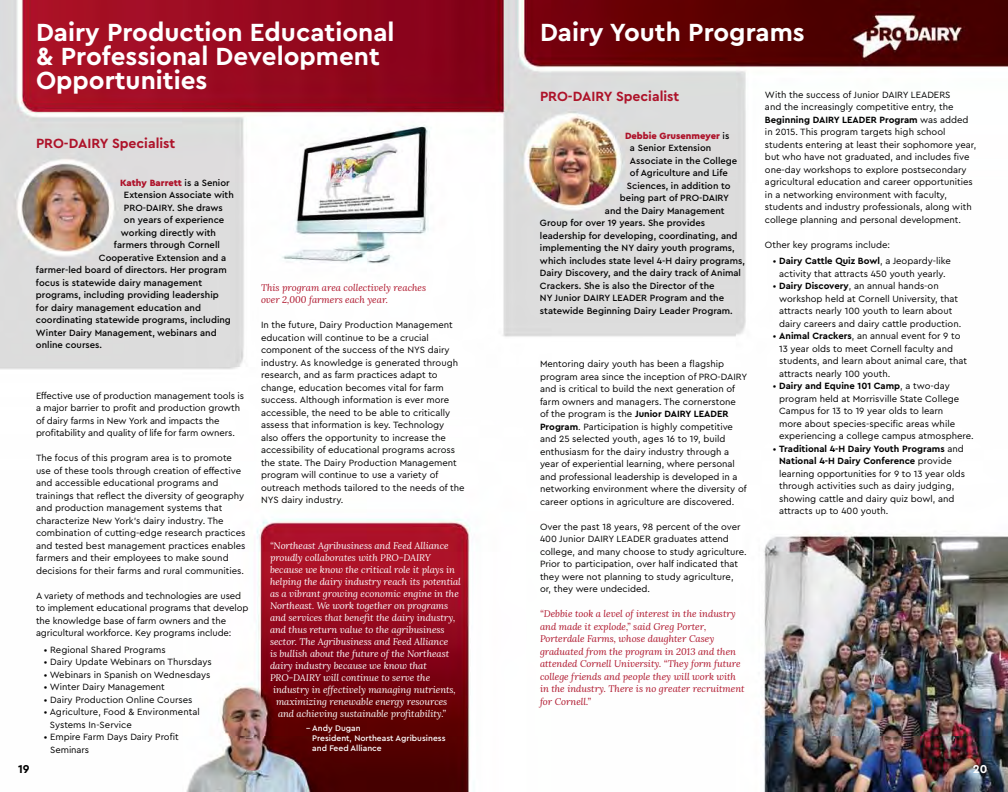
<style>
.page{position:relative;width:1008px;height:792px;background:#fff}
.page>*{position:absolute;margin:0;border:0;box-sizing:border-box;transform-origin:0 0}
.t1{font:700 26px/24px "Cera PRO";color:#fff}
.t2{font:700 14px "Cera PRO";color:#ae132a}
.t3{font:700 12px "Cera PRO";color:#000}
.t4{font:700 12px "Cera PRO";color:#fff}
.t5{font:9.5px/12.5px "Cera PRO";color:#000}
.t6{font:500 9.5px "Cera PRO";color:#000}
.t7{font:italic 9.5px "Lora";letter-spacing:-.005em;color:#fff}
.t8{font:italic 9.5px/12.5px "Lora";color:#ae132a}
.t9{font:900 9.5px "Cera PRO";color:#ae132a}
.t10{font:500 8.5px/10px "Cera PRO";color:#fff}
.s1{font-weight:500;color:#000}
.s2{font-weight:700}
</style>
<div class="page">
<img style="left:0;top:0;width:1008px;height:792px">
<h1 class="t1" style="left:36px;top:19px;width:360px">Dairy Production Educational &amp; Professional Development<br>Opportunities</h1>
<h2 class="t2" style="left:36px;top:134px;width:141px">PRO-DAIRY Specialist</h2>
<p class="t9" style="left:120px;top:176px;width:111px">Kathy Barrett <span class="s1">is a Senior</span></p>
<p class="t6" style="left:124px;top:189px;width:111px">Extension Associate with</p>
<p class="t6" style="left:124px;top:201px;width:100px">PRO-DAIRY. She draws</p>
<p class="t6" style="left:124px;top:214px;width:102px">on years of experience</p>
<p class="t6" style="left:121px;top:226px;width:97px">working directly with</p>
<p class="t6" style="left:114px;top:239px;width:107px">farmers through Cornell</p>
<p class="t6" style="left:99px;top:251px;width:129px">Cooperative Extension and a</p>
<p class="t6" style="left:36px;top:264px;width:192px">farmer-led board of directors. Her program</p>
<p class="t6" style="left:36px;top:276px;width:168px">focus is statewide dairy management</p>
<p class="t6" style="left:36px;top:289px;width:184px">programs, including providing leadership</p>
<p class="t6" style="left:36px;top:301px;width:167px">for dairy management education and</p>
<p class="t6" style="left:36px;top:314px;width:196px">coordinating statewide programs, including</p>
<p class="t6" style="left:36px;top:326px;width:182px">Winter Dairy Management, webinars and</p>
<p class="t6" style="left:36px;top:339px;width:68px">online courses.</p>
<p class="t5" style="left:36px;top:389px;width:210px">Effective use of production management tools is a major barrier to profit and production growth of dairy farms in New York and impacts the profitability and quality of life for farm owners.</p>
<p class="t5" style="left:36px;top:451px;width:211px">The focus of this program area is to promote use of these tools through creation of effective and accessible educational programs and trainings that reflect the diversity of geography and production management systems that characterize New York’s dairy industry. The combination of cutting-edge research practices and tested best management practices enables farmers and their employees to make sound decisions for their farms and rural communities.</p>
<p class="t5" style="left:36px;top:589px;width:214px">A variety of methods and technologies are used to implement educational programs that develop the knowledge base of farm owners and the agricultural workforce. Key programs include:</p>
<p class="t5" style="left:44px;top:643px;width:123px">• Regional Shared Programs</p>
<p class="t5" style="left:44px;top:655px;width:169px">• Dairy Update Webinars on Thursdays</p>
<p class="t5" style="left:44px;top:668px;width:168px">• Webinars in Spanish on Wednesdays</p>
<p class="t5" style="left:44px;top:680px;width:122px">• Winter Dairy Management</p>
<p class="t5" style="left:44px;top:693px;width:150px">• Dairy Production Online Courses</p>
<p class="t5" style="left:50px;top:705px;width:151px;text-indent:-6px">• Agriculture, Food &amp; Environmental<br>Systems In-Service</p>
<p class="t5" style="left:50px;top:730px;width:130px;text-indent:-6px">• Empire Farm Days Dairy Profit<br>Seminars</p>
<p class="t8" style="left:261px;top:281px;width:167px">This program area collectively reaches over 2,000 farmers each year.</p>
<p class="t5" style="left:261px;top:318px;width:205px">In the future, Dairy Production Management education will continue to be a crucial component of the success of the NYS dairy industry. As knowledge is generated through research, and as farm practices adapt to change, education becomes vital for farm success. Although information is ever more accessible, the need to be able to critically assess that information is key. Technology<br>also offers the opportunity to increase the accessibility of educational programs across the state. The Dairy Production Management program will continue to use a variety of outreach methods tailored to the needs of the NYS dairy industry.</p>
<p class="t7" style="left:270px;top:539px;width:180px">“Northeast Agribusiness and Feed Alliance</p>
<p class="t7" style="left:270px;top:551px;width:163px">proudly collaborates with PRO-DAIRY</p>
<p class="t7" style="left:270px;top:563px;width:187px">because we know the critical role it plays in</p>
<p class="t7" style="left:270px;top:575px;width:192px">helping the dairy industry reach its potential</p>
<p class="t7" style="left:270px;top:587px;width:190px">as a vibrant growing economic engine in the</p>
<p class="t7" style="left:270px;top:599px;width:180px">Northeast. We work together on programs</p>
<p class="t7" style="left:270px;top:611px;width:187px">and services that benefit the dairy industry,</p>
<p class="t7" style="left:270px;top:623px;width:176px">and thus return value to the agribusiness</p>
<p class="t7" style="left:270px;top:635px;width:180px">sector. The Agribusiness and Feed Alliance</p>
<p class="t7" style="left:270px;top:647px;width:181px">is bullish about the future of the Northeast</p>
<p class="t7" style="left:270px;top:659px;width:158px">dairy industry because we know that</p>
<p class="t7" style="left:270px;top:671px;width:162px">PRO-DAIRY will continue to serve the</p>
<p class="t7" style="left:273px;top:683px;width:184px">industry in effectively managing nutrients,</p>
<p class="t7" style="left:276px;top:695px;width:173px">maximizing renewable energy resources</p>
<p class="t7" style="left:278px;top:707px;width:170px">and achieving sustainable profitability.”</p>
<p class="t10" style="left:312px;top:723px;width:135px;text-indent:-6px">- Andy Dugan<br>President, Northeast Agribusiness and Feed Alliance</p>
<h1 class="t1" style="left:540px;top:19px;width:266px">Dairy Youth Programs</h1>
<h2 class="t2" style="left:540px;top:87px;width:141px">PRO-DAIRY Specialist</h2>
<p class="t9" style="left:625px;top:129px;width:106px">Debbie Grusenmeyer <span class="s1">is</span></p>
<p class="t6" style="left:630px;top:142px;width:83px">a Senior Extension</p>
<p class="t6" style="left:630px;top:154px;width:109px">Associate in the College</p>
<p class="t6" style="left:630px;top:167px;width:99px">of Agriculture and Life</p>
<p class="t6" style="left:627px;top:179px;width:105px">Sciences, in addition to</p>
<p class="t6" style="left:620px;top:192px;width:111px">being part of PRO-DAIRY</p>
<p class="t6" style="left:605px;top:204px;width:121px">and the Dairy Management</p>
<p class="t6" style="left:540px;top:217px;width:167px">Group for over 19 years. She provides</p>
<p class="t6" style="left:540px;top:229px;width:199px">leadership for developing, coordinating, and</p>
<p class="t6" style="left:540px;top:242px;width:196px">implementing the NY dairy youth programs,</p>
<p class="t6" style="left:540px;top:254px;width:207px">which includes state level 4-H dairy programs,</p>
<p class="t6" style="left:540px;top:267px;width:203px">Dairy Discovery, and the dairy track of Animal</p>
<p class="t6" style="left:540px;top:279px;width:176px">Crackers. She is also the Director of the</p>
<p class="t6" style="left:540px;top:292px;width:186px">NY Junior DAIRY LEADER Program and the</p>
<p class="t6" style="left:540px;top:304px;width:194px">statewide Beginning Dairy Leader Program.</p>
<p class="t5" style="left:540px;top:357px;width:209px">Mentoring dairy youth has been a flagship program area since the inception of PRO-DAIRY and is critical to build the next generation of farm owners and managers. The cornerstone<br>of the program is the <span class="s2">Junior DAIRY LEADER Program</span>. Participation is highly competitive and 25 selected youth, ages 16 to 19, build enthusiasm for the dairy industry through a year of experiential learning, where personal and professional leadership is developed in a networking environment where the diversity of career options in agriculture are discovered.</p>
<p class="t5" style="left:540px;top:520px;width:208px">Over the past 18 years, 98 percent of the over 400 Junior DAIRY LEADER graduates attend college, and many choose to study agriculture.<br>Prior to participation, over half indicated that they were not planning to study agriculture, or, they were undecided.</p>
<p class="t8" style="left:540px;top:608px;width:206px">“Debbie took a level of interest in the industry and made it explode,” said Greg Porter, Porterdale Farms, whose daughter Casey graduated from the program in 2013 and then attended Cornell University. “They form future college friends and people they will work with in the industry. There is no greater recruitment for Cornell.”</p>
<p class="t5" style="left:765px;top:88px;width:213px">With the success of Junior DAIRY LEADERS<br>and the increasingly competitive entry, the <span class="s2">Beginning DAIRY LEADER Program</span> was added in 2015. This program targets high school students entering at least their sophomore year, but who have not graduated, and includes five one-day workshops to explore postsecondary agricultural education and career opportunities in a networking environment with faculty, students and industry professionals, along with college planning and personal development.</p>
<p class="t5" style="left:765px;top:238px;width:127px">Other key programs include:</p>
<p class="t5" style="left:773px;top:254px;width:179px;text-align:center">• <span class="s2">Dairy Cattle Quiz Bowl</span>, a Jeopardy-like activity that attracts 450 youth yearly.</p>
<p class="t5" style="left:779px;top:279px;width:184px;text-indent:-6px">• <span class="s2">Dairy Discovery</span>, an annual hands-on workshop held at Cornell University, that attracts nearly 100 youth to learn about dairy careers and dairy cattle production.</p>
<p class="t5" style="left:779px;top:329px;width:189px;text-indent:-6px">• <span class="s2">Animal Crackers</span>, an annual event for 9 to 13 year olds to meet Cornell faculty and students, and learn about animal care, that attracts nearly 100 youth.</p>
<p class="t5" style="left:779px;top:379px;width:196px;text-indent:-6px">• <span class="s2">Dairy and Equine 101 Camp</span>, a two-day program held at Morrisville State College Campus for 13 to 19 year olds to learn<br>more about species-specific areas while experiencing a college campus atmosphere.</p>
<p class="t5" style="left:779px;top:442px;width:188px;text-indent:-6px">• <span class="s2">Traditional 4-H Dairy Youth Programs</span> and <span class="s2">National 4-H Dairy Conference</span> provide learning opportunities for 9 to 13 year olds through activities such as dairy judging, showing cattle and dairy quiz bowl, and attracts up to 400 youth.</p>
<p class="t3" style="left:18px;top:761px;width:13px">19</p>
<p class="t4" style="left:973px;top:761px;width:16px">20</p>
</div>
